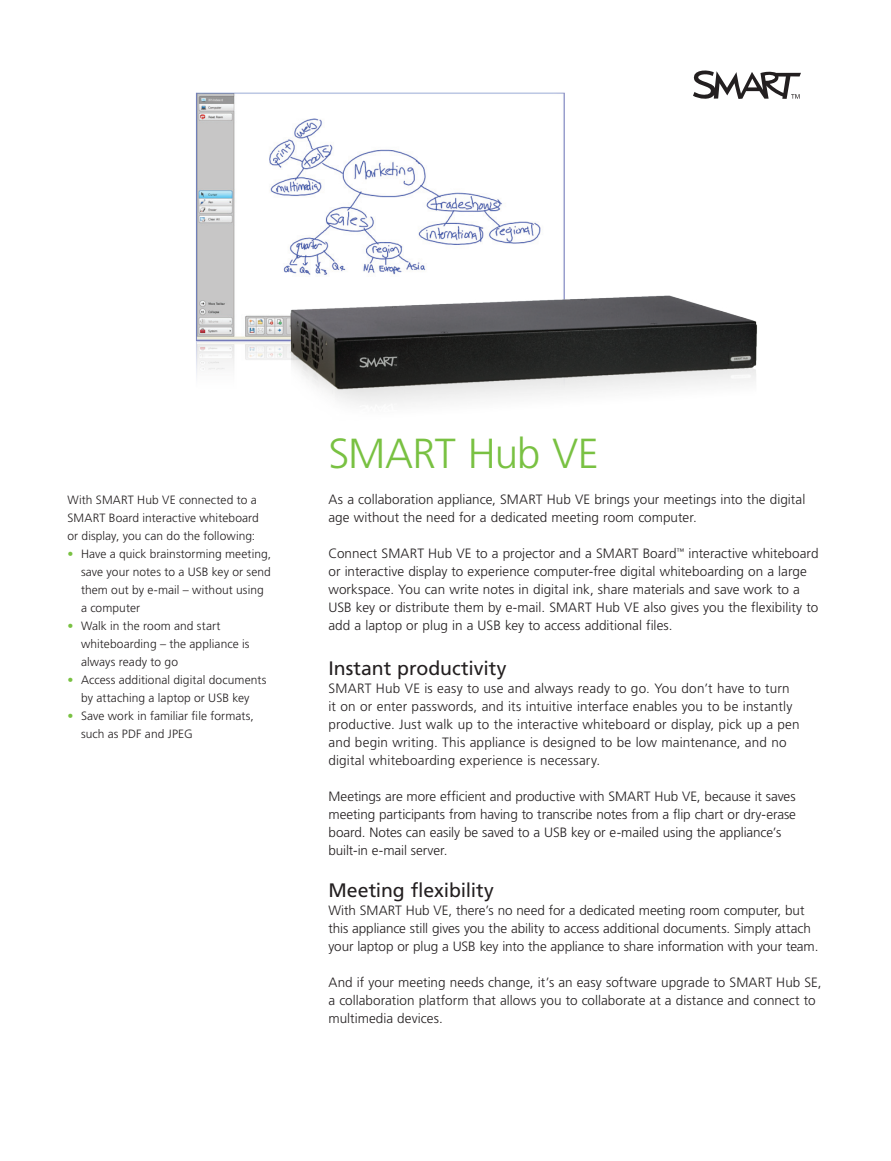
<style>
.page{position:relative;width:891px;height:1161px;background:#fff}
.page>*{position:absolute;margin:0;border:0;box-sizing:border-box;transform-origin:0 0}
.t1{font:300 42px "Frutiger LT Std";letter-spacing:-.025em;color:#79c142}
.t2{font:19.5px "Frutiger LT Std";letter-spacing:-.005em;color:#231f20}
.t3{font:300 13.5px/18px "Frutiger LT Std";color:#231f20}
.t4{font:300 12px/18px "Frutiger LT Std";letter-spacing:.005em;color:#231f20}
.s1{color:#79c142}
</style>
<div class="page">
<svg style="left:693px;top:70px;width:108px;height:29px"></svg>
<img style="left:196px;top:92px;width:369px;height:285px">
<img style="left:258px;top:231px;width:499px;height:174px">
<p class="t4" style="left:68px;top:491px;width:193px">With SMART Hub VE connected to a<br>SMART Board interactive whiteboard or display, you can do the following:</p>
<p class="t4" style="left:81px;top:545px;width:192px;text-indent:-14px"><span class="s1">•</span> Have a quick brainstorming meeting, save your notes to a USB key or send them out by e-mail – without using a computer</p>
<p class="t4" style="left:81px;top:617px;width:170px;text-indent:-14px"><span class="s1">•</span> Walk in the room and start whiteboarding – the appliance is always ready to go</p>
<p class="t4" style="left:68px;top:671px;width:200px;text-align:center"><span class="s1">•</span> Access additional digital documents by attaching a laptop or USB key</p>
<p class="t4" style="left:81px;top:707px;width:174px;text-indent:-14px"><span class="s1">•</span> Save work in familiar file formats, such as PDF and JPEG</p>
<h1 class="t1" style="left:328px;top:430px;width:272px">SMART Hub VE</h1>
<p class="t3" style="left:328px;top:491px;width:478px">As a collaboration appliance, SMART Hub VE brings your meetings into the digital age without the need for a dedicated meeting room computer.</p>
<p class="t3" style="left:328px;top:545px;width:492px">Connect SMART Hub VE to a projector and a SMART Board<sup>™</sup> interactive whiteboard or interactive display to experience computer-free digital whiteboarding on a large workspace. You can write notes in digital ink, share materials and save work to a USB key or distribute them by e-mail. SMART Hub VE also gives you the flexibility to add a laptop or plug in a USB key to access additional files.</p>
<h2 class="t2" style="left:328px;top:657px;width:180px">Instant productivity</h2>
<p class="t3" style="left:328px;top:680px;width:473px">SMART Hub VE is easy to use and always ready to go. You don’t have to turn it on or enter passwords, and its intuitive interface enables you to be instantly productive. Just walk up to the interactive whiteboard or display, pick up a pen and begin writing. This appliance is designed to be low maintenance, and no digital whiteboarding experience is necessary.</p>
<p class="t3" style="left:328px;top:788px;width:469px">Meetings are more efficient and productive with SMART Hub VE, because it saves meeting participants from having to transcribe notes from a flip chart or dry-erase board. Notes can easily be saved to a USB key or e-mailed using the appliance’s built-in e-mail server.</p>
<h2 class="t2" style="left:328px;top:879px;width:167px">Meeting flexibility</h2>
<p class="t3" style="left:328px;top:902px;width:491px">With SMART Hub VE, there’s no need for a dedicated meeting room computer, but this appliance still gives you the ability to access additional documents. Simply attach your laptop or plug a USB key into the appliance to share information with your team.</p>
<p class="t3" style="left:328px;top:974px;width:495px">And if your meeting needs change, it’s an easy software upgrade to SMART Hub SE, a collaboration platform that allows you to collaborate at a distance and connect to multimedia devices.</p>
</div>
